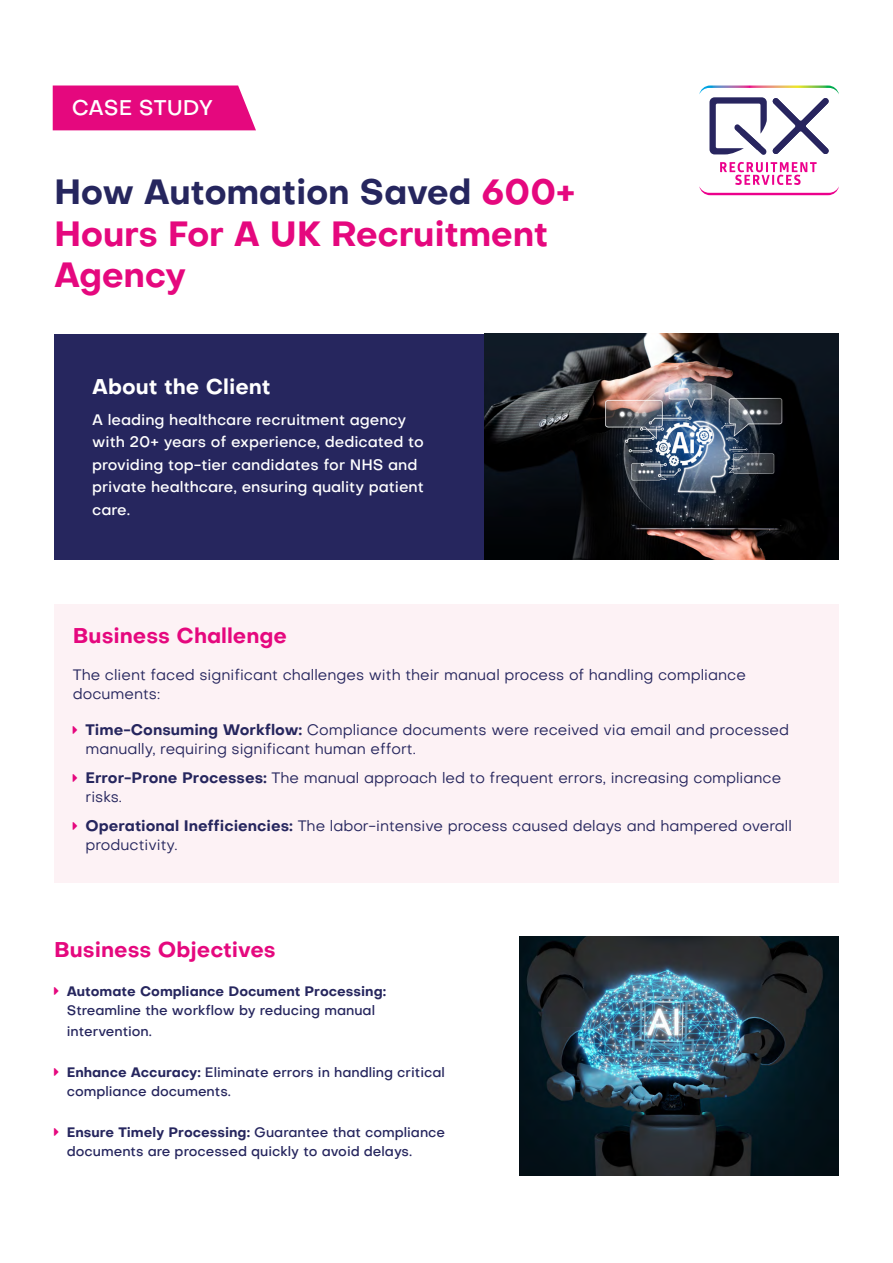
<style>
.page{position:relative;width:893px;height:1263px;background:#fff}
.page>*{position:absolute;margin:0;border:0;box-sizing:border-box;transform-origin:0 0}
.t1{font:700 34.5px/41.4px "Objective";letter-spacing:-.01em;color:#e5087e}
.t2{font:700 21px "Objective";color:#e5087e}
.t3{font:700 21px "Objective";color:#fff}
.t4{font:500 21px "Objective";color:#fff}
.t5{font:15px/19.5px "Objective";color:#26265e}
.t6{font:500 15px/22.5px "Objective";color:#fff}
.t7{font:500 13.5px/19.5px "Objective";color:#26265e}
.t8{font:700 13.5px "Objective";color:#26265e}
.s1{color:#26265e}
.s2{font-weight:700}
</style>
<div class="page">
<div style="left:53px;top:86px;width:203px;height:44px;background:#e5087e"></div>
<div style="left:54px;top:333px;width:431px;height:226px;background:#26265e"></div>
<img style="left:485px;top:333px;width:354px;height:226px">
<svg style="left:699px;top:86px;width:140px;height:69px"></svg>
<svg style="left:699px;top:162px;width:140px;height:33px"></svg>
<div style="left:54px;top:604px;width:785px;height:279px;background:#fdf2f5"></div>
<img style="left:520px;top:936px;width:319px;height:239px">
<h2 class="t4" style="left:72px;top:93px;width:143px">CASE STUDY</h2>
<h1 class="t1" style="left:54px;top:171px;width:523px"><span class="s1">How Automation Saved</span> 600+<br>Hours For A UK Recruitment<br>Agency</h1>
<h2 class="t3" style="left:92px;top:371px;width:180px">About the Client</h2>
<p class="t6" style="left:92px;top:408px;width:333px">A leading healthcare recruitment agency with 20+ years of experience, dedicated to providing top-tier candidates for NHS and private healthcare, ensuring quality patient care.</p>
<h2 class="t2" style="left:73px;top:620px;width:216px">Business Challenge</h2>
<p class="t5" style="left:73px;top:665px;width:675px">The client faced significant challenges with their manual process of handling compliance documents:</p>
<p class="t5" style="left:86px;top:719px;width:705px"><span class="s2">Time-Consuming Workflow:</span> Compliance documents were received via email and processed manually, requiring significant human effort.</p>
<p class="t5" style="left:86px;top:768px;width:697px"><span class="s2">Error-Prone Processes:</span> The manual approach led to frequent errors, increasing compliance risks.</p>
<p class="t5" style="left:86px;top:816px;width:708px"><span class="s2">Operational Inefficiencies:</span> The labor-intensive process caused delays and hampered overall productivity.</p>
<h2 class="t2" style="left:54px;top:934px;width:223px">Business Objectives</h2>
<p class="t8" style="left:67px;top:981px;width:321px">Automate Compliance Document Processing:</p>
<p class="t7" style="left:67px;top:1000px;width:310px;line-height:21px">Streamline the workflow by reducing manual intervention.</p>
<p class="t7" style="left:67px;top:1062px;width:380px"><span class="s2">Enhance Accuracy:</span> Eliminate errors in handling critical compliance documents.</p>
<p class="t7" style="left:67px;top:1122px;width:380px"><span class="s2">Ensure Timely Processing:</span> Guarantee that compliance documents are processed quickly to avoid delays.</p>
</div>
